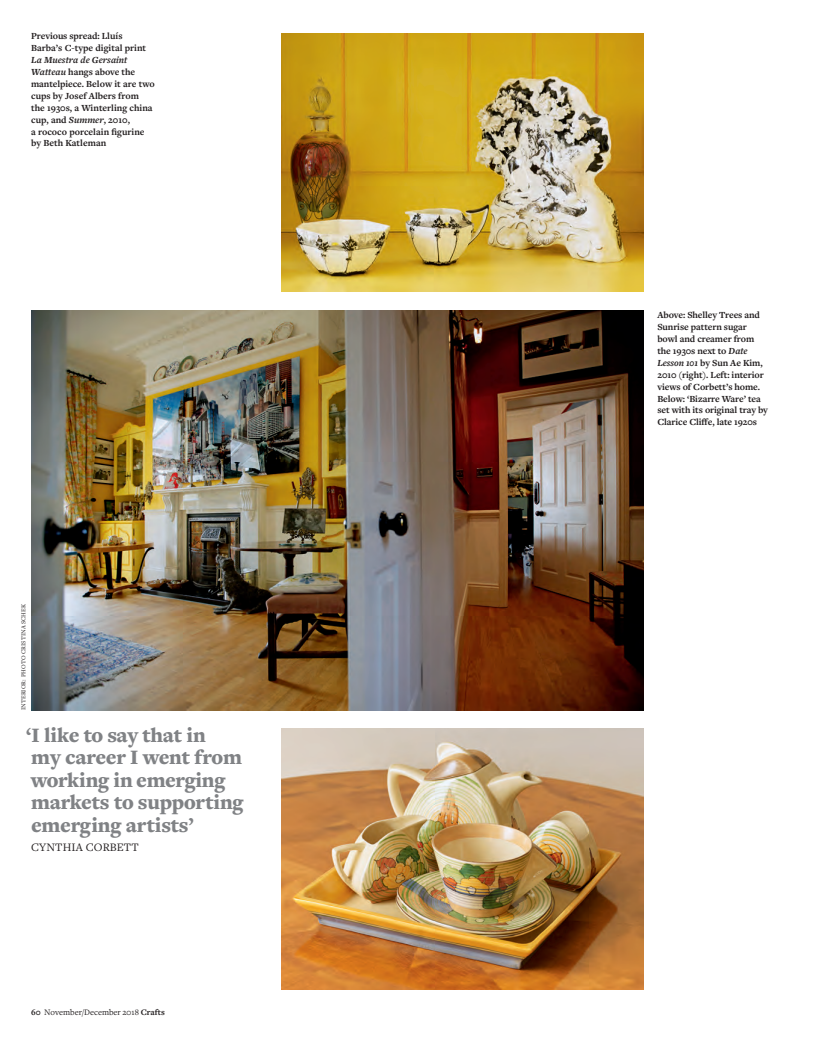
<style>
.page{position:relative;width:828px;height:1041px;background:#fff}
.page>*{position:absolute;margin:0;border:0;box-sizing:border-box;transform-origin:0 0}
.t1{font:900 21.25px/22.5px "Freight Text";letter-spacing:-.01em;color:#808285}
.t2{font:11.88px "Freight Text";letter-spacing:.01em;color:#231f20}
.t3{font:700 9.75px/11.9px "Freight Text";letter-spacing:-.01em;color:#231f20}
.t4{font:8.75px "Freight Text";color:#231f20}
.t5{font:6.25px "Freight Text";letter-spacing:.02em;color:#231f20}
.s1{font-style:italic}
.s2{font-weight:700}
</style>
<div class="page">
<img style="left:282px;top:728px;width:361px;height:260px">
<img style="left:282px;top:34px;width:361px;height:258px">
<img style="left:31px;top:310px;width:612px;height:400px">
<p class="t3" style="left:31px;top:30px;width:117px">Previous spread: Lluís<br>Barba’s C-type digital print</p>
<p class="t3" style="left:31px;top:54px;width:125px"><span class="s1">La Muestra de Gersaint<br>Watteau</span> hangs above the mantelpiece. Below it are two cups by Josef Albers from the 1930s, a Winterling china cup, and <span class="s1">Summer</span>, 2010,<br>a rococo porcelain figurine by Beth Katleman</p>
<p class="t5" style="left:19px;top:710px;width:108px;rotate:-90deg">INTERIOR: PHOTO CRISTINA SCHEK</p>
<h1 class="t1" style="left:26px;top:723px;width:219px">‘I like to say that in<br>my career I went from working in emerging markets to supporting emerging artists’</h1>
<p class="t2" style="left:31px;top:839px;width:109px">CYNTHIA CORBETT</p>
<p class="t4" style="left:31px;top:1006px;width:135px"><span class="s2">60</span> November/December 2018 <span class="s2">Crafts</span></p>
<p class="t3" style="left:657px;top:309px;width:112px">Above: Shelley Trees and<br>Sunrise pattern sugar bowl and creamer from the 1930s next to <span class="s1">Date<br>Lesson 101</span> by Sun Ae Kim,<br>2010 (right). Left: interior views of Corbett’s home.<br>Below: ‘Bizarre Ware’ tea set with its original tray by<br>Clarice Cliffe, late 1920s</p>
</div>
